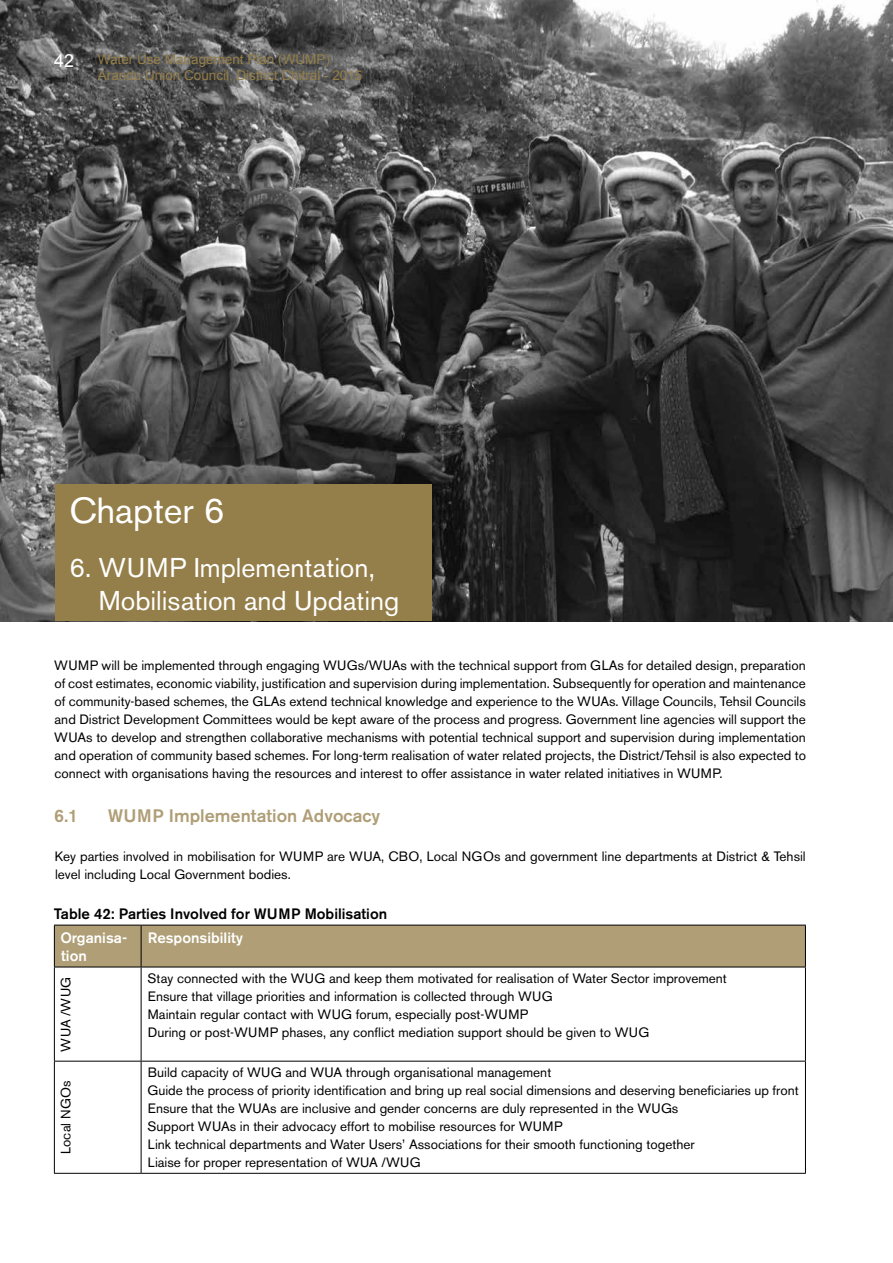
<style>
.page{position:relative;width:893px;height:1263px;background:#fff}
.page>*{position:absolute;margin:0;border:0;box-sizing:border-box;transform-origin:0 0}
.t1{font:36px "Akzidenz Grotesk BE";color:#fff}
.t2{font:27px/32.4px "Akzidenz Grotesk BE";color:#fff}
.t3{font:500 18px "Akzidenz Grotesk BE";color:#af9e76}
.t4{font:18px "Arial";color:#fff}
.t5{font:500 15px "Akzidenz Grotesk BE";color:#000}
.t6{font:500 15px/18px "Akzidenz Grotesk BE";color:#fff}
.t7{font:13.5px/18px "Akzidenz Grotesk BE";color:#000}
.t8{font:13.5px/16.2px "Arial";color:#947e49}
</style>
<div class="page">
<img style="left:0;top:0;width:893px;height:621px">
<div style="left:55px;top:926px;width:750px;height:41px;background:#af9e76"></div>
<hr style="left:54px;top:925px;width:87px;height:1px;background:#000">
<hr style="left:54px;top:925px;width:1px;height:42px;background:#000">
<hr style="left:141px;top:925px;width:665px;height:1px;background:#000">
<hr style="left:141px;top:925px;width:1px;height:42px;background:#000">
<hr style="left:805px;top:925px;width:1px;height:42px;background:#000">
<hr style="left:54px;top:967px;width:87px;height:1px;background:#000">
<hr style="left:54px;top:967px;width:1px;height:94px;background:#000">
<hr style="left:141px;top:967px;width:665px;height:1px;background:#000">
<hr style="left:141px;top:967px;width:1px;height:94px;background:#000">
<hr style="left:805px;top:967px;width:1px;height:94px;background:#000">
<hr style="left:54px;top:1061px;width:87px;height:1px;background:#000">
<hr style="left:54px;top:1061px;width:1px;height:112px;background:#000">
<hr style="left:141px;top:1061px;width:665px;height:1px;background:#000">
<hr style="left:141px;top:1061px;width:1px;height:112px;background:#000">
<hr style="left:805px;top:1061px;width:1px;height:112px;background:#000">
<hr style="left:54px;top:1173px;width:87px;height:1px;background:#000">
<hr style="left:141px;top:1173px;width:665px;height:1px;background:#000">
<div style="left:56px;top:485px;width:376px;height:136px;background:#947e49"></div>
<h3 class="t4" style="left:54px;top:49px;width:22px">42</h3>
<p class="t8" style="left:98px;top:51px;width:266px">Water Use Management Plan (WUMP)<br>Arandu Union Council, District Chitral - 2015</p>
<h1 class="t1" style="left:69px;top:489px;width:157px">Chapter 6</h1>
<h2 class="t2" style="left:99px;top:552px;width:302px;text-indent:-30px">6. WUMP Implementation,<br>Mobilisation and Updating</h2>
<p class="t7" style="left:54px;top:657px;width:753px;text-align:justify">WUMP will be implemented through engaging WUGs/WUAs with the technical support from GLAs for detailed design, preparation of cost estimates, economic viability, justification and supervision during implementation. Subsequently for operation and maintenance of community-based schemes, the GLAs extend technical knowledge and experience to the WUAs. Village Councils, Tehsil Councils and District Development Committees would be kept aware of the process and progress. Government line agencies will support the WUAs to develop and strengthen collaborative mechanisms with potential technical support and supervision during implementation and operation of community based schemes. For long-term realisation of water related projects, the District/Tehsil is also expected to connect with organisations having the resources and interest to offer assistance in water related initiatives in WUMP.</p>
<h3 class="t3" style="left:54px;top:804px;width:25px">6.1</h3>
<h3 class="t3" style="left:108px;top:804px;width:274px">WUMP Implementation Advocacy</h3>
<p class="t7" style="left:55px;top:847px;width:752px">Key parties involved in mobilisation for WUMP are WUA, CBO, Local NGOs and government line departments at District &amp; Tehsil level including Local Government bodies.</p>
<p class="t5" style="left:54px;top:904px;width:335px">Table 42: Parties Involved for WUMP Mobilisation</p>
<p class="t6" style="left:60px;top:929px;width:68px">Organisa&shy;tion</p>
<p class="t6" style="left:148px;top:929px;width:97px">Responsibility</p>
<p class="t7" style="left:57px;top:1051px;width:76px;rotate:-90deg">WUA /WUG</p>
<p class="t7" style="left:148px;top:969px;width:581px">Stay connected with the WUG and keep them motivated for realisation of Water Sector improvement Ensure that village priorities and information is collected through WUG<br>Maintain regular contact with WUG forum, especially post-WUMP<br>During or post-WUMP phases, any conflict mediation support should be given to WUG</p>
<p class="t7" style="left:57px;top:1154px;width:75px;rotate:-90deg">Local NGOs</p>
<p class="t7" style="left:147px;top:1063px;width:653px">Build capacity of WUG and WUA through organisational management<br>Guide the process of priority identification and bring up real social dimensions and deserving beneficiaries up front Ensure that the WUAs are inclusive and gender concerns are duly represented in the WUGs<br>Support WUAs in their advocacy effort to mobilise resources for WUMP<br>Link technical departments and Water Users’ Associations for their smooth functioning together<br>Liaise for proper representation of WUA /WUG</p>
</div>
